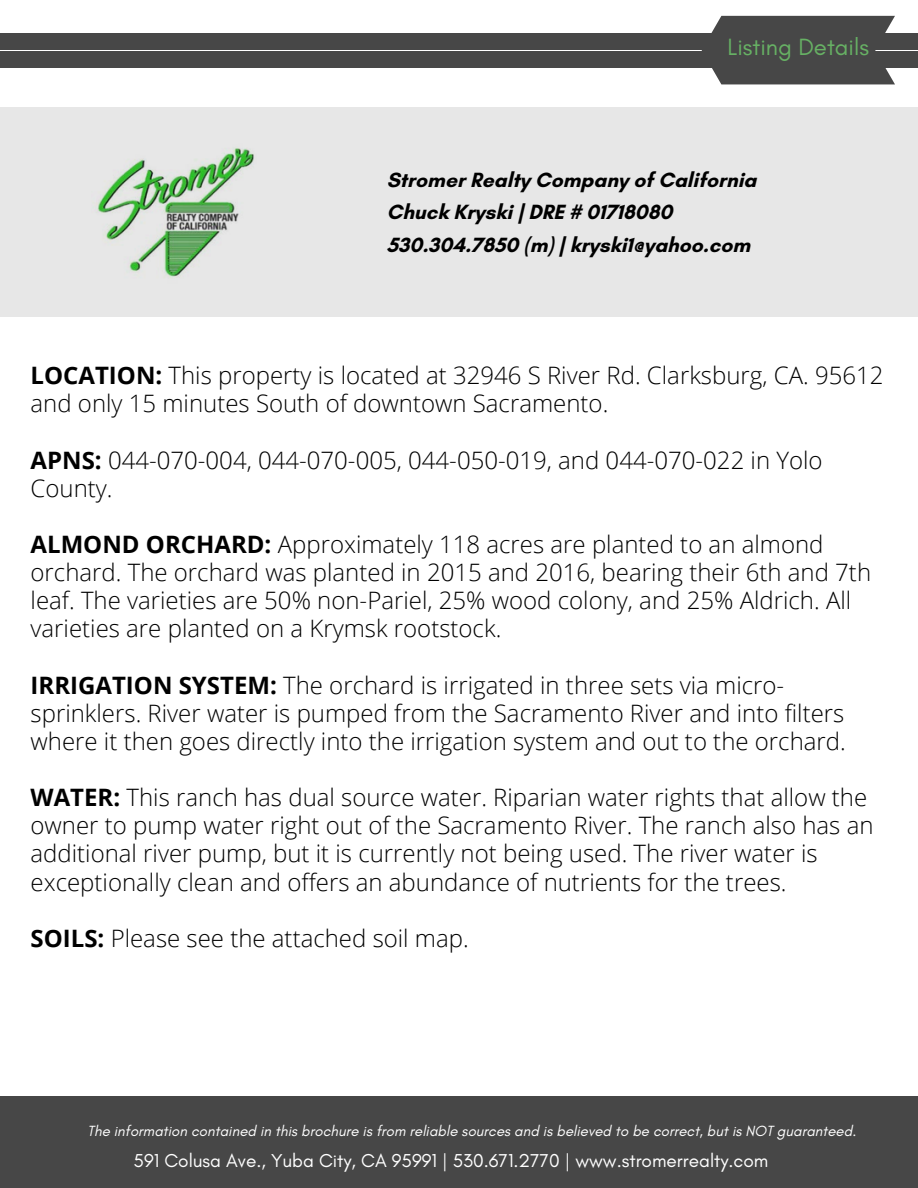
<style>
.page{position:relative;width:918px;height:1188px;background:#fff}
.page>*{position:absolute;margin:0;border:0;box-sizing:border-box;transform-origin:0 0}
.t1{font:300 24px/28.2px "Open Sans";color:#000}
.t2{font:24px "Glacial Indifference";color:#67b164}
.t3{font:700 21px/32.7px "Glacial Indifference";color:#000}
.t4{font:19.05px "Glacial Indifference";color:#fff}
.t5{font:italic 15px "Glacial Indifference";color:#fff}
.s1{font-weight:700}
</style>
<div class="page">
<div style="left:0;top:1096px;width:918px;height:92px;background:#474747"></div>
<div style="left:0;top:51px;width:918px;height:16px;background:#474747"></div>
<div style="left:0;top:33px;width:918px;height:16px;background:#474747"></div>
<div style="left:702px;top:16px;width:193px;height:68px;background:#474747"></div>
<div style="left:0;top:107px;width:918px;height:210px;background:#e7e7e7"></div>
<h3 class="t2" style="left:728px;top:33px;width:143px">Listing Details</h3>
<h1 class="t3" style="left:387px;top:163px;width:371px">Stromer Realty Company of California<br>Chuck Kryski | DRE # 01718080<br>530.304.7850 (m) | kryski1@yahoo.com</h1>
<p class="t1" style="left:31px;top:361px;width:854px"><span class="s1">LOCATION:</span> This property is located at 32946 S River Rd. Clarksburg, CA. 95612 and only 15 minutes South of downtown Sacramento.</p>
<h2 class="t1" style="left:31px;top:445px;width:794px"><span class="s1">APNS:</span> 044-070-004, 044-070-005, 044-050-019, and 044-070-022 in Yolo<br>County.</h2>
<h1 class="t1" style="left:31px;top:530px;width:842px"><span class="s1">ALMOND ORCHARD:</span> Approximately 118 acres are planted to an almond orchard. The orchard was planted in 2015 and 2016, bearing their 6th and 7th leaf. The varieties are 50% non-Pariel, 25% wood colony, and 25% Aldrich. All varieties are planted on a Krymsk rootstock.</h1>
<h1 class="t1" style="left:31px;top:670px;width:817px"><span class="s1">IRRIGATION SYSTEM:</span> The orchard is irrigated in three sets via micro&shy;sprinklers. River water is pumped from the Sacramento River and into filters where it then goes directly into the irrigation system and out to the orchard.</h1>
<h1 class="t1" style="left:31px;top:783px;width:844px"><span class="s1">WATER:</span> This ranch has dual source water. Riparian water rights that allow the owner to pump water right out of the Sacramento River. The ranch also has an additional river pump, but it is currently not being used. The river water is exceptionally clean and offers an abundance of nutrients for the trees.</h1>
<h1 class="t1" style="left:31px;top:923px;width:440px"><span class="s1">SOILS:</span> Please see the attached soil map.</h1>
<p class="t5" style="left:87px;top:1122px;width:770px">The information contained in this brochure is from reliable sources and is believed to be correct, but is NOT guaranteed.</p>
<h1 class="t4" style="left:134px;top:1149px;width:636px">591 Colusa Ave., Yuba City, CA 95991 | 530.671.2770 | www.stromerrealty.com</h1>
</div>
